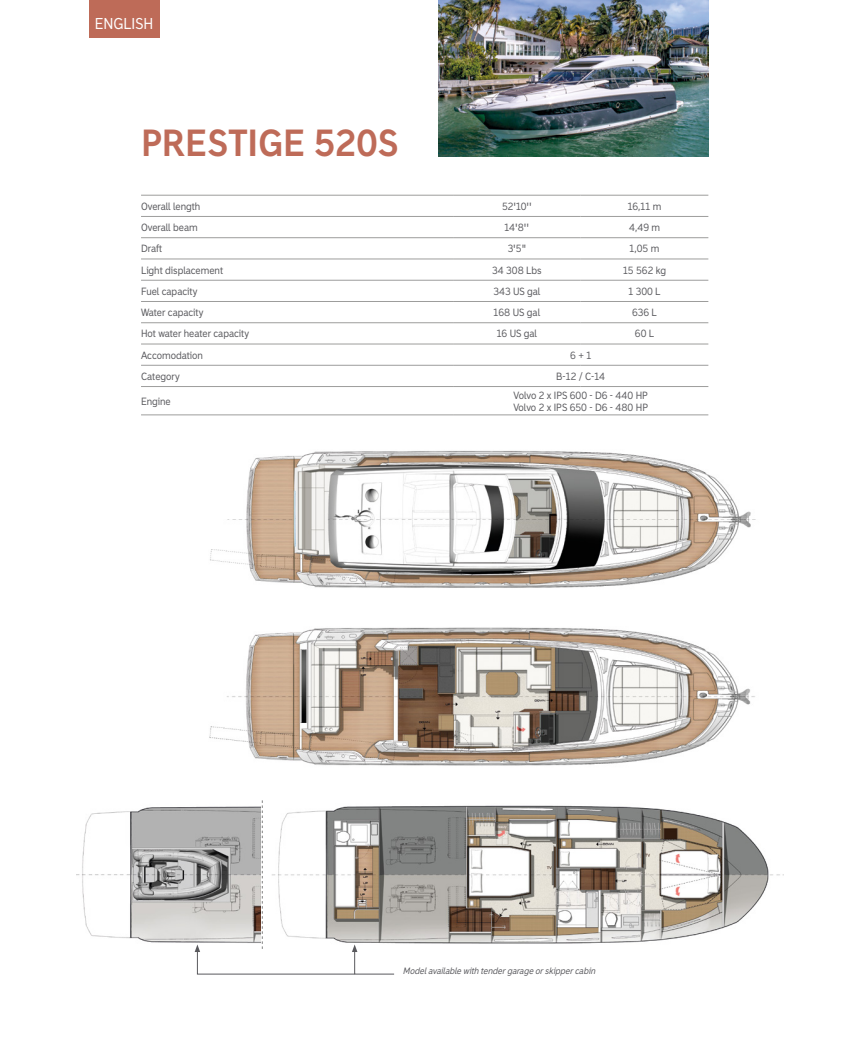
<style>
.page{position:relative;width:851px;height:1063px;background:#fff}
.page>*{position:absolute;margin:0;border:0;box-sizing:border-box;transform-origin:0 0}
.t1{font:800 36px "Madras";letter-spacing:-.005em;color:#be6b58}
.t2{font:15px "Madras";color:#fff}
.t3{font:10px/12px "Madras";color:#59595d}
.t4{font:italic 8.75px "Madras";color:#59595d}
</style>
<div class="page">
<img style="left:76px;top:807px;width:119px;height:136px">
<img style="left:210px;top:451px;width:546px;height:137px">
<img style="left:394px;top:805px;width:389px;height:139px">
<img style="left:209px;top:627px;width:546px;height:139px">
<hr style="left:141px;top:195px;width:312px;height:1px;background:#9d9d9c">
<hr style="left:453px;top:195px;width:127px;height:1px;background:#9d9d9c">
<hr style="left:580px;top:195px;width:128px;height:1px;background:#9d9d9c">
<hr style="left:141px;top:216px;width:312px;height:1px;background:#9d9d9c">
<hr style="left:453px;top:216px;width:127px;height:1px;background:#9d9d9c">
<hr style="left:580px;top:216px;width:128px;height:1px;background:#9d9d9c">
<hr style="left:141px;top:237px;width:312px;height:1px;background:#9d9d9c">
<hr style="left:453px;top:237px;width:127px;height:1px;background:#9d9d9c">
<hr style="left:580px;top:237px;width:128px;height:1px;background:#9d9d9c">
<hr style="left:141px;top:259px;width:312px;height:1px;background:#9d9d9c">
<hr style="left:453px;top:259px;width:127px;height:1px;background:#9d9d9c">
<hr style="left:580px;top:259px;width:128px;height:1px;background:#9d9d9c">
<hr style="left:141px;top:280px;width:312px;height:1px;background:#9d9d9c">
<hr style="left:453px;top:280px;width:127px;height:1px;background:#9d9d9c">
<hr style="left:580px;top:280px;width:128px;height:1px;background:#9d9d9c">
<hr style="left:141px;top:301px;width:312px;height:1px;background:#9d9d9c">
<hr style="left:453px;top:301px;width:127px;height:1px;background:#9d9d9c">
<hr style="left:580px;top:301px;width:128px;height:1px;background:#9d9d9c">
<hr style="left:141px;top:322px;width:312px;height:1px;background:#9d9d9c">
<hr style="left:453px;top:322px;width:127px;height:1px;background:#9d9d9c">
<hr style="left:580px;top:322px;width:128px;height:1px;background:#9d9d9c">
<hr style="left:141px;top:344px;width:312px;height:1px;background:#9d9d9c">
<hr style="left:453px;top:344px;width:127px;height:1px;background:#9d9d9c">
<hr style="left:580px;top:344px;width:128px;height:1px;background:#9d9d9c">
<hr style="left:141px;top:365px;width:312px;height:1px;background:#9d9d9c">
<hr style="left:453px;top:365px;width:127px;height:1px;background:#9d9d9c">
<hr style="left:580px;top:365px;width:128px;height:1px;background:#9d9d9c">
<hr style="left:141px;top:386px;width:312px;height:1px;background:#9d9d9c">
<hr style="left:453px;top:386px;width:127px;height:1px;background:#9d9d9c">
<hr style="left:580px;top:386px;width:128px;height:1px;background:#9d9d9c">
<hr style="left:141px;top:415px;width:312px;height:1px;background:#9d9d9c">
<hr style="left:453px;top:415px;width:127px;height:1px;background:#9d9d9c">
<hr style="left:580px;top:415px;width:128px;height:1px;background:#9d9d9c">
<svg style="left:195px;top:800px;width:199px;height:175px"></svg>
<img style="left:439px;top:0;width:269px;height:157px">
<div style="left:89px;top:0;width:70px;height:37px;background:#be6b58"></div>
<h2 class="t2" style="left:95px;top:15px;width:60px">ENGLISH</h2>
<h1 class="t1" style="left:141px;top:120px;width:259px">PRESTIGE 520S</h1>
<p class="t3" style="left:141px;top:200px;width:61px">Overall length</p>
<p class="t3" style="left:502px;top:200px;width:31px">52'10''</p>
<p class="t3" style="left:627px;top:200px;width:35px">16,11 m</p>
<p class="t3" style="left:141px;top:221px;width:58px">Overall beam</p>
<p class="t3" style="left:504px;top:221px;width:26px">14'8''</p>
<p class="t3" style="left:629px;top:221px;width:33px">4,49 m</p>
<p class="t3" style="left:141px;top:243px;width:22px">Draft</p>
<p class="t3" style="left:507px;top:243px;width:20px">3'5"</p>
<p class="t3" style="left:629px;top:243px;width:31px">1,05 m</p>
<p class="t3" style="left:141px;top:264px;width:83px">Light displacement</p>
<p class="t3" style="left:492px;top:264px;width:51px">34 308 Lbs</p>
<p class="t3" style="left:623px;top:264px;width:45px">15 562 kg</p>
<p class="t3" style="left:141px;top:285px;width:58px">Fuel capacity</p>
<p class="t3" style="left:493px;top:285px;width:48px">343 US gal</p>
<p class="t3" style="left:628px;top:285px;width:34px">1 300 L</p>
<p class="t3" style="left:141px;top:306px;width:64px">Water capacity</p>
<p class="t3" style="left:493px;top:306px;width:48px">168 US gal</p>
<p class="t3" style="left:632px;top:306px;width:26px">636 L</p>
<p class="t3" style="left:141px;top:328px;width:110px">Hot water heater capacity</p>
<p class="t3" style="left:496px;top:328px;width:42px">16 US gal</p>
<p class="t3" style="left:634px;top:328px;width:21px">60 L</p>
<p class="t3" style="left:141px;top:349px;width:63px">Accomodation</p>
<p class="t3" style="left:570px;top:349px;width:22px">6 + 1</p>
<p class="t3" style="left:141px;top:370px;width:40px">Category</p>
<p class="t3" style="left:556px;top:370px;width:50px">B-12 / C-14</p>
<p class="t3" style="left:141px;top:395px;width:31px">Engine</p>
<p class="t3" style="left:513px;top:389px;width:136px">Volvo 2 x IPS 600 - D6 - 440 HP<br>Volvo 2 x IPS 650 - D6 - 480 HP</p>
<p class="t4" style="left:403px;top:966px;width:194px">Model available with tender garage or skipper cabin</p>
</div>
